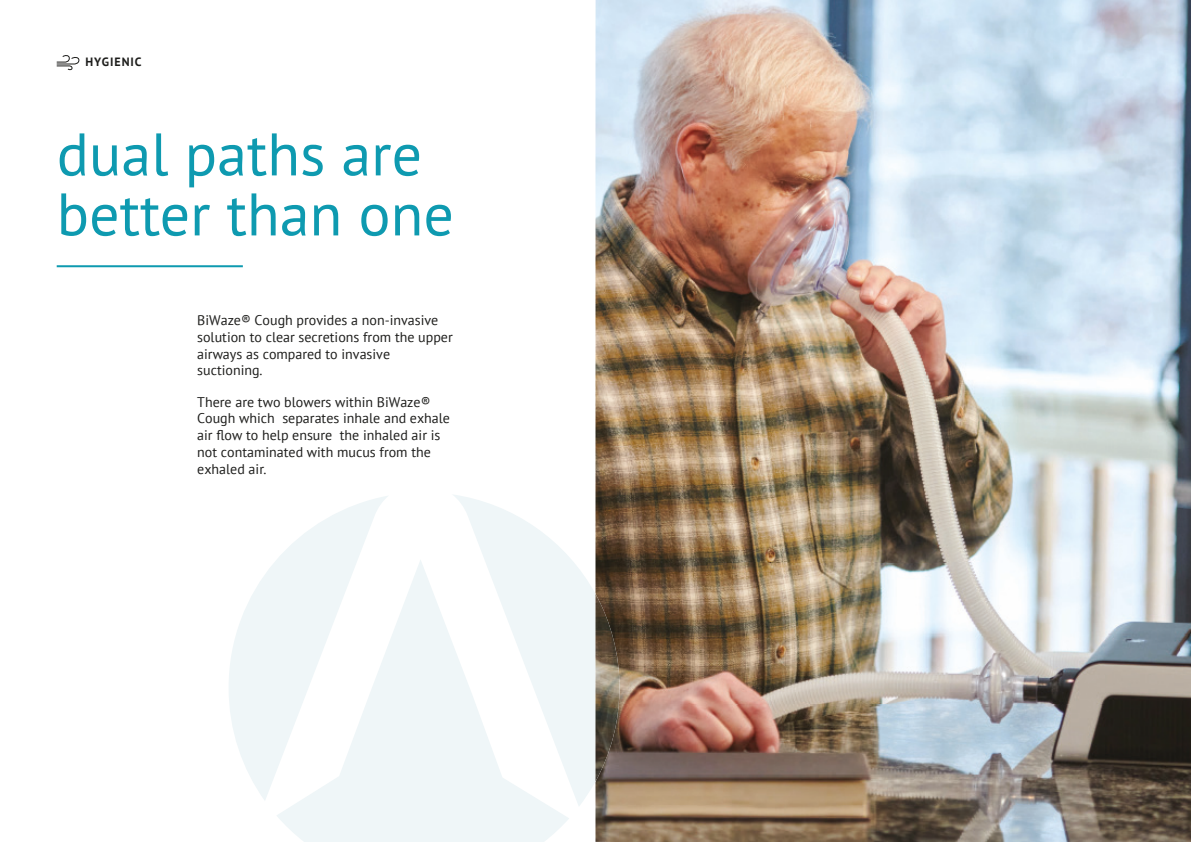
<style>
.page{position:relative;width:1191px;height:842px;background:#fff}
.page>*{position:absolute;margin:0;border:0;box-sizing:border-box;transform-origin:0 0}
.t1{font:60px/60px "PT Sans";color:#0e9ab0}
.t2{font:14px/16.8px "PT Sans";color:#1d1d1b}
.t3{font:700 12px "PT Sans";letter-spacing:.08em;color:#1d1d1b}
.s1{font-style:inherit}
</style>
<div class="page">
<img style="left:595px;top:0;width:596px;height:842px">
<hr style="left:57px;top:265px;width:186px;height:2px;background:#0e9ab0">
<svg style="left:229px;top:496px;width:159px;height:304px;fill:#eff6f8"></svg>
<svg style="left:454px;top:495px;width:141px;height:311px;fill:#eff6f8"></svg>
<img style="left:595px;top:594px;width:24px;height:187px">
<svg style="left:276px;top:559px;width:293px;height:283px;fill:#eff6f8"></svg>
<svg style="left:56px;top:55px;width:24px;height:15px"></svg>
<p class="t3" style="left:86px;top:57px;width:58px">HYGIENIC</p>
<h1 class="t1" style="left:57px;top:131px;width:399px">dual paths are better than one</h1>
<p class="t2" style="left:197px;top:313px;width:257px">BiWaze<span class="s1">®</span> Cough provides a non-invasive solution to clear secretions from the upper airways as compared to invasive suctioning.</p>
<p class="t2" style="left:197px;top:395px;width:254px">There are two blowers within BiWaze<span class="s1">® </span>Cough which separates inhale and exhale air flow to help ensure the inhaled air is not contaminated with mucus from the exhaled air.</p>
</div>
